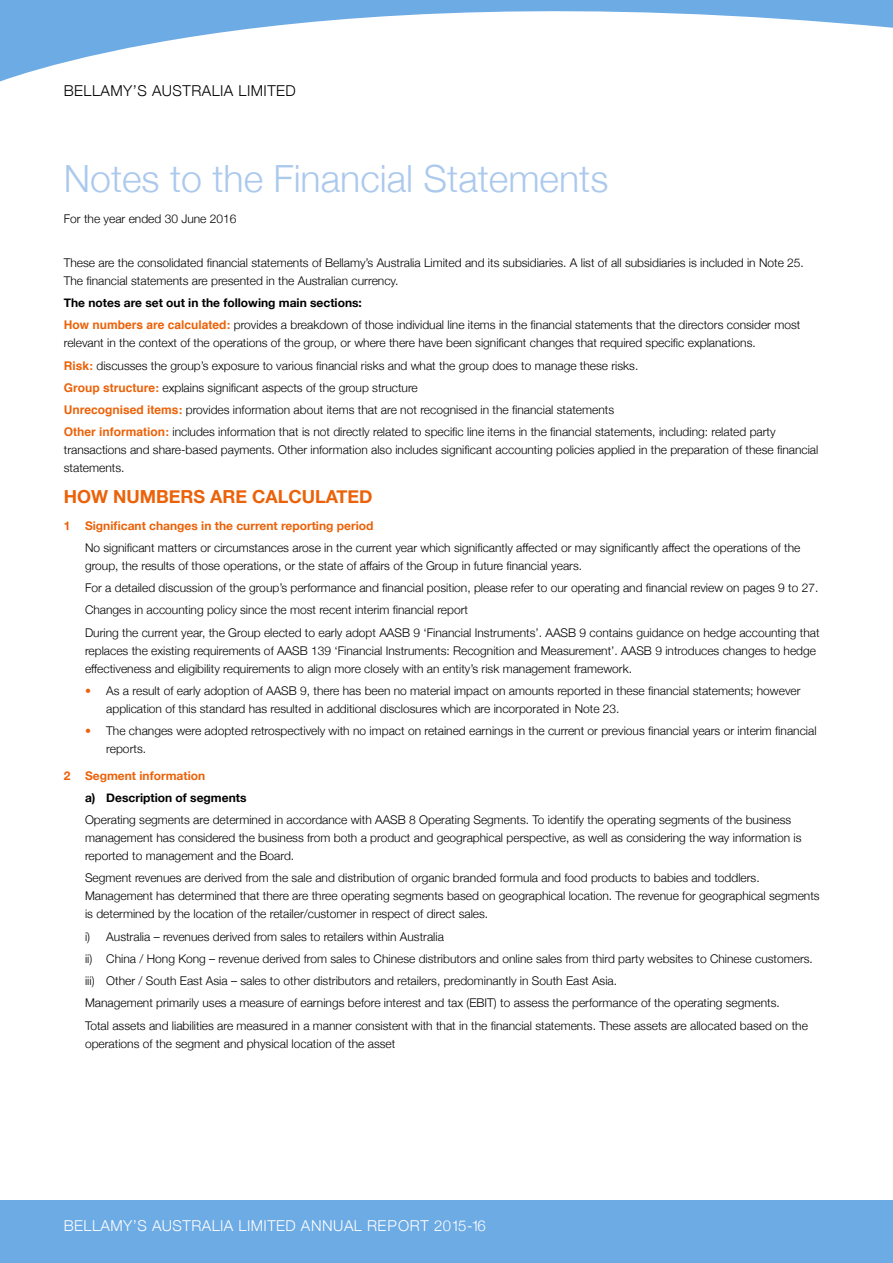
<style>
.page{position:relative;width:893px;height:1263px;background:#fff}
.page>*{position:absolute;margin:0;border:0;box-sizing:border-box;transform-origin:0 0}
.t1{font:300 37.5px "Helvetica Neue";color:#abc9ed}
.t2{font:700 18px "Helvetica Neue";color:#eb6209}
.t3{font:300 15px "Helvetica Neue";letter-spacing:.03em;color:#fff}
.t4{font:300 15px "Helvetica Neue";letter-spacing:.03em;color:#000}
.t5{font:300 12px/22.2px "Helvetica Neue";color:#000}
.t6{font:700 12px "Helvetica Neue";color:#eb6209}
.t7{font:700 12px "Helvetica Neue";color:#000}
.s1{font-weight:700}
.s2{font-family:"Helvetica";font-weight:700;color:#eb6209}
.s3{color:#eb6209}
</style>
<div class="page">
<div style="left:0;top:1200px;width:893px;height:63px;background:#6dabe4"></div>
<svg style="left:0;top:0;width:893px;height:82px"></svg>
<p class="t4" style="left:64px;top:78px;width:233px">BELLAMY’S AUSTRALIA LIMITED</p>
<h1 class="t1" style="left:64px;top:149px;width:546px">Notes to the Financial Statements</h1>
<p class="t5" style="left:64px;top:207px;width:174px">For the year ended 30 June 2016</p>
<p class="t5" style="left:64px;top:253px;width:742px;line-height:18px">These are the consolidated financial statements of Bellamy’s Australia Limited and its subsidiaries. A list of all subsidiaries is included in Note 25.<br>The financial statements are presented in the Australian currency.</p>
<p class="t5" style="left:64px;top:291px;width:738px"><span class="s1">The notes are set out in the following main sections:<br></span><span class="s2">How numbers are calculated:</span> provides a breakdown of those individual line items in the financial statements that the directors consider most</p>
<p class="t5" style="left:64px;top:331px;width:713px">relevant in the context of the operations of the group, or where there have been significant changes that required specific explanations.<br><span class="s2">Risk:</span> discusses the group’s exposure to various financial risks and what the group does to manage these risks.<br><span class="s2">Group structure:</span> explains significant aspects of the group structure<br><span class="s2">Unrecognised items:</span> provides information about items that are not recognised in the financial statements<br><span class="s2">Other information:</span> includes information that is not directly related to specific line items in the financial statements, including: related party</p>
<p class="t5" style="left:64px;top:440px;width:756px;line-height:18px">transactions and share-based payments. Other information also includes significant accounting policies applied in the preparation of these financial statements.</p>
<h2 class="t2" style="left:64px;top:482px;width:310px">HOW NUMBERS ARE CALCULATED</h2>
<p class="t6" style="left:64px;top:516px;width:311px">1 Significant changes in the current reporting period</p>
<p class="t5" style="left:85px;top:538px;width:717px;line-height:18px">No significant matters or circumstances arose in the current year which significantly affected or may significantly affect the operations of the group, the results of those operations, or the state of affairs of the Group in future financial years.</p>
<p class="t5" style="left:85px;top:576px;width:736px">For a detailed discussion of the group’s performance and financial position, please refer to our operating and financial review on pages 9 to 27.<br>Changes in accounting policy since the most recent interim financial report<br>During the current year, the Group elected to early adopt AASB 9 ‘Financial Instruments’. AASB 9 contains guidance on hedge accounting that</p>
<p class="t5" style="left:85px;top:641px;width:732px;line-height:18px">replaces the existing requirements of AASB 139 ‘Financial Instruments: Recognition and Measurement’. AASB 9 introduces changes to hedge effectiveness and eligibility requirements to align more closely with an entity’s risk management framework.</p>
<p class="t5" style="left:106px;top:681px;width:696px;line-height:18px;text-indent:-21px"><span class="s3">•</span> As a result of early adoption of AASB 9, there has been no material impact on amounts reported in these financial statements; however application of this standard has resulted in additional disclosures which are incorporated in Note 23.</p>
<p class="t5" style="left:106px;top:721px;width:712px;line-height:18px;text-indent:-21px"><span class="s3">•</span> The changes were adopted retrospectively with no impact on retained earnings in the current or previous financial years or interim financial reports.</p>
<p class="t6" style="left:64px;top:766px;width:143px">2 Segment information</p>
<p class="t7" style="left:85px;top:788px;width:163px">a) Description of segments</p>
<p class="t5" style="left:85px;top:810px;width:718px;line-height:18px">Operating segments are determined in accordance with AASB 8 Operating Segments. To identify the operating segments of the business management has considered the business from both a product and geographical perspective, as well as considering the way information is reported to management and the Board.</p>
<p class="t5" style="left:85px;top:868px;width:736px;line-height:18px">Segment revenues are derived from the sale and distribution of organic branded formula and food products to babies and toddlers.<br>Management has determined that there are three operating segments based on geographical location. The revenue for geographical segments is determined by the location of the retailer/customer in respect of direct sales.</p>
<p class="t5" style="left:85px;top:924px;width:729px">i) Australia – revenues derived from sales to retailers within Australia<br>ii) China / Hong Kong – revenue derived from sales to Chinese distributors and online sales from third party websites to Chinese customers. iii) Other / South East Asia – sales to other distributors and retailers, predominantly in South East Asia.<br>Management primarily uses a measure of earnings before interest and tax (EBIT) to assess the performance of the operating segments.<br>Total assets and liabilities are measured in a manner consistent with that in the financial statements. These assets are allocated based on the</p>
<p class="t5" style="left:85px;top:1031px;width:312px">operations of the segment and physical location of the asset</p>
<p class="t3" style="left:64px;top:1213px;width:423px">BELLAMY’S AUSTRALIA LIMITED ANNUAL REPORT 2015-16</p>
</div>
